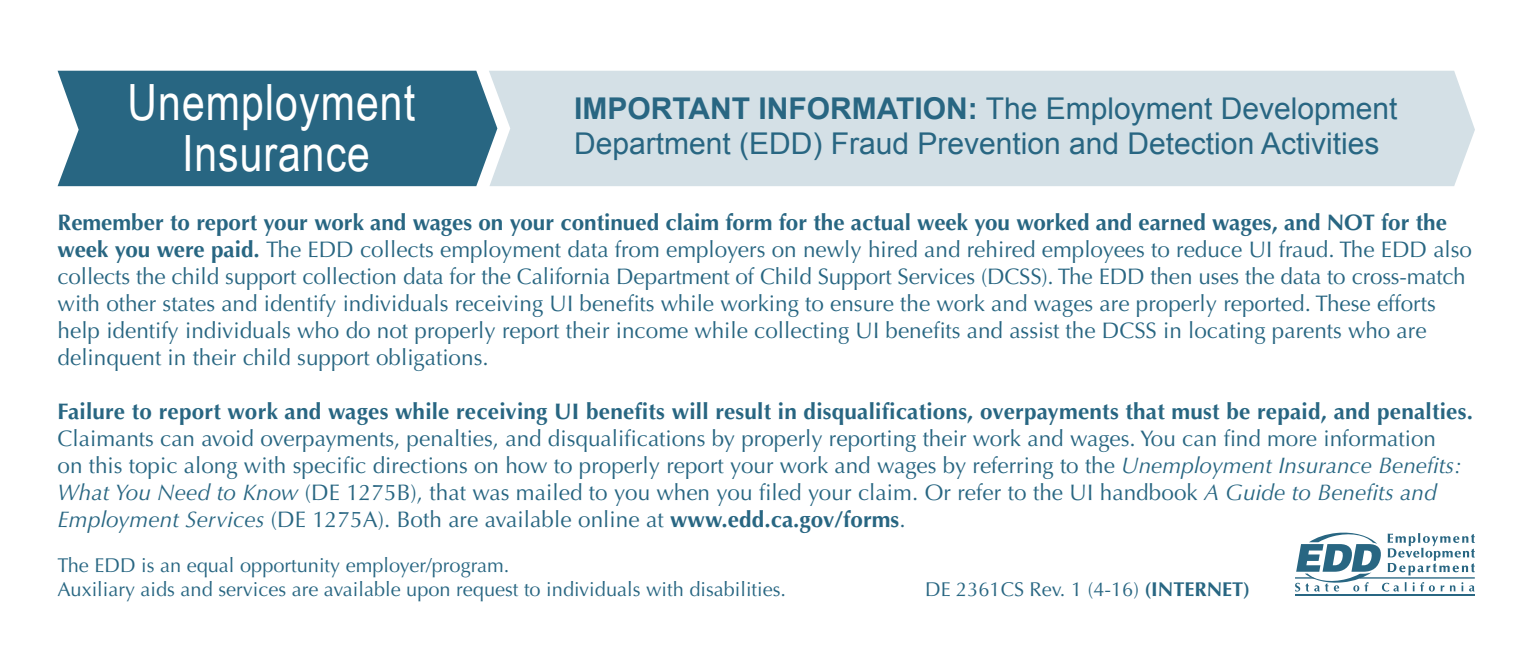
<style>
.page{position:relative;width:1530px;height:664px;background:#fff}
.page>*{position:absolute;margin:0;border:0;box-sizing:border-box;transform-origin:0 0}
.t1{font:50px/51.2px "Arial Narrow";letter-spacing:.02em;color:#fff;text-align:center}
.t2{font:30px/35px "Arial";color:#286682}
.t3{font:22.5px/27px "Optima";color:#286682}
.t4{font:700 22.5px "Optima";letter-spacing:.01em;color:#286682}
.t5{font:20px/24px "Optima";color:#286682}
.s1{font-weight:700}
.s2{font-style:italic}
</style>
<div class="page">
<div style="left:58px;top:71px;width:431px;height:115px;background:#286682"></div>
<div style="left:489px;top:71px;width:986px;height:115px;background:#d4e0e6"></div>
<hr style="left:1295px;top:594px;width:180px;height:2px;background:#286682">
<svg style="left:1295px;top:532px;width:180px;height:59px"></svg>
<h1 class="t1" style="left:127px;top:74px;width:289px">Unemployment<br>Insurance</h1>
<h2 class="t2" style="left:574px;top:91px;width:825px"><span class="s1">IMPORTANT INFORMATION:</span> The Employment Development<br>Department (EDD) Fraud Prevention and Detection Activities</h2>
<p class="t3" style="left:58px;top:209px;width:1416px"><span class="s1">Remember to report your work and wages on your continued claim form for the actual week you worked and earned wages, and NOT for the week you were paid.</span> The EDD collects employment data from employers on newly hired and rehired employees to reduce UI fraud. The EDD also collects the child support collection data for the California Department of Child Support Services (DCSS). The EDD then uses the data to cross-match with other states and identify individuals receiving UI benefits while working to ensure the work and wages are properly reported. These efforts help identify individuals who do not properly report their income while collecting UI benefits and assist the DCSS in locating parents who are delinquent in their child support obligations.</p>
<p class="t4" style="left:58px;top:398px;width:1417px">Failure to report work and wages while receiving UI benefits will result in disqualifications, overpayments that must be repaid, and penalties.</p>
<p class="t3" style="left:58px;top:425px;width:1406px">Claimants can avoid overpayments, penalties, and disqualifications by properly reporting their work and wages. You can find more information on this topic along with specific directions on how to properly report your work and wages by referring to the <span class="s2">Unemployment Insurance Benefits:<br>What You Need to Know</span> (DE 1275B), that was mailed to you when you filed your claim. Or refer to the UI handbook <span class="s2">A Guide to Benefits and Employment Services</span> (DE 1275A). Both are available online at <span class="s1">www.edd.ca.gov/forms</span>.</p>
<p class="t5" style="left:58px;top:553px;width:730px">The EDD is an equal opportunity employer/program.<br>Auxiliary aids and services are available upon request to individuals with disabilities.</p>
<p class="t5" style="left:925px;top:577px;width:326px">DE 2361CS Rev. 1 (4-16) <span class="s1">(INTERNET)</span></p>
</div>
